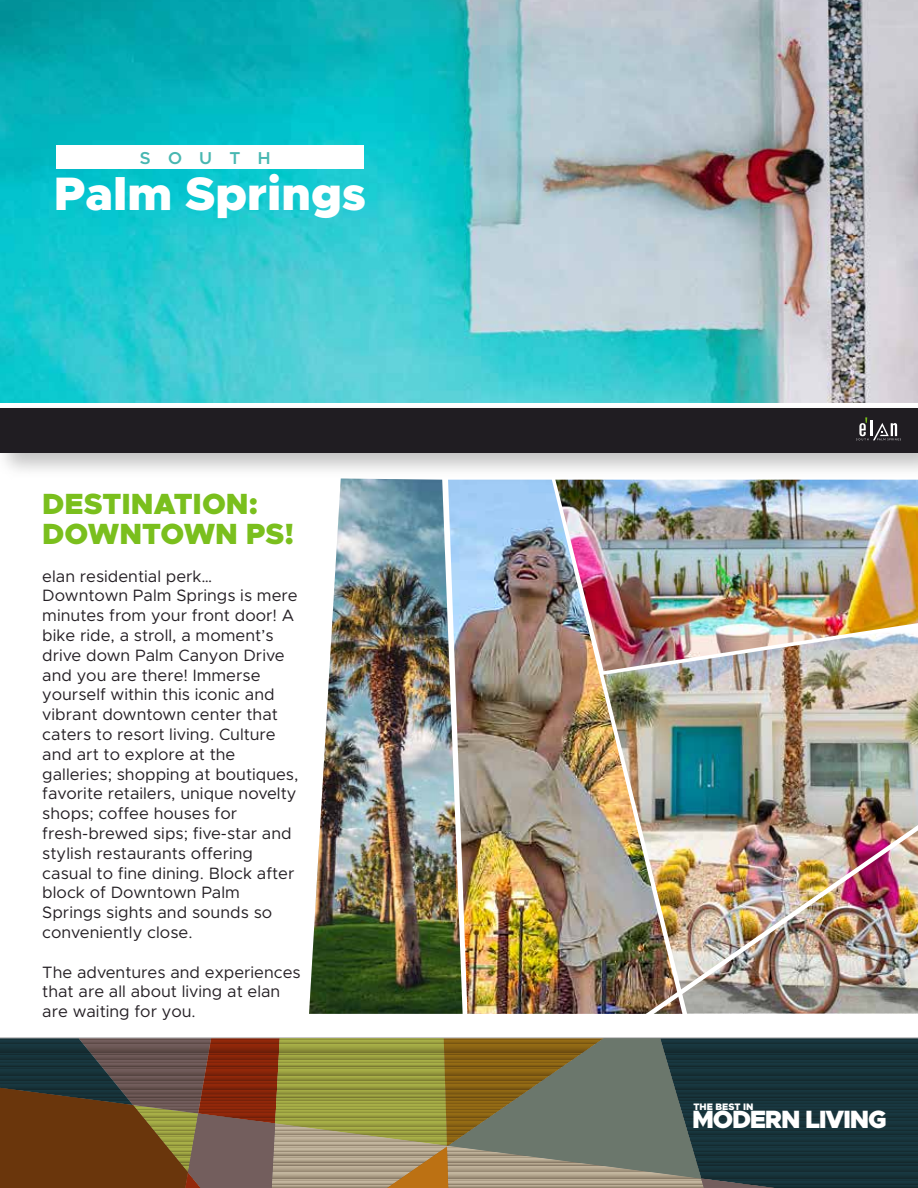
<style>
.page{position:relative;width:918px;height:1188px;background:#fff}
.page>*{position:absolute;margin:0;border:0;box-sizing:border-box;transform-origin:0 0}
.t1{font:900 47.1px "Metropolis";color:#fff}
.t2{font:900 29.4px/29.4px "Metropolis";color:#7abf1d}
.t3{font:900 25.05px "Metropolis";letter-spacing:-.05em;color:#fff}
.t4{font:600 17.25px "Metropolis";letter-spacing:1em;color:#48b7b1}
.t5{font:16.5px/19.8px "Metropolis";color:#241f24}
.t6{font:900 9.45px "Metropolis";color:#fff}
</style>
<div class="page">
<svg style="left:0;top:1037px;width:918px;height:151px;background:#645c43"></svg>
<img style="left:0;top:452px;width:918px;height:28px">
<div style="left:0;top:408px;width:918px;height:44px;background:#201d22"></div>
<img style="left:0;top:1px;width:918px;height:402px">
<div style="left:57px;top:146px;width:307px;height:23px;background:#fff"></div>
<svg style="left:856px;top:417px;width:45px;height:23px"></svg>
<img style="left:463px;top:480px;width:140px;height:534px">
<img style="left:309px;top:478px;width:154px;height:536px">
<img style="left:603px;top:671px;width:315px;height:343px">
<img style="left:555px;top:480px;width:363px;height:191px">
<img style="left:644px;top:816px;width:274px;height:198px">
<p class="t4" style="left:140px;top:147px;width:132px">SOUTH</p>
<h1 class="t1" style="left:54px;top:163px;width:313px">Palm Springs</h1>
<h2 class="t2" style="left:42px;top:490px;width:253px">DESTINATION:<br>DOWNTOWN PS!</h2>
<p class="t5" style="left:42px;top:566px;width:258px">elan residential perk…<br>Downtown Palm Springs is mere minutes from your front door! A bike ride, a stroll, a moment’s drive down Palm Canyon Drive and you are there! Immerse yourself within this iconic and vibrant downtown center that caters to resort living. Culture and art to explore at the galleries; shopping at boutiques, favorite retailers, unique novelty shops; coffee houses for fresh-brewed sips; five-star and stylish restaurants offering casual to fine dining. Block after block of Downtown Palm<br>Springs sights and sounds so conveniently close.</p>
<p class="t5" style="left:42px;top:962px;width:260px">The adventures and experiences that are all about living at elan are waiting for you.</p>
<p class="t6" style="left:694px;top:1100px;width:61px">THE BEST IN</p>
<h3 class="t3" style="left:692px;top:1104px;width:196px">MODERN LIVING</h3>
</div>
